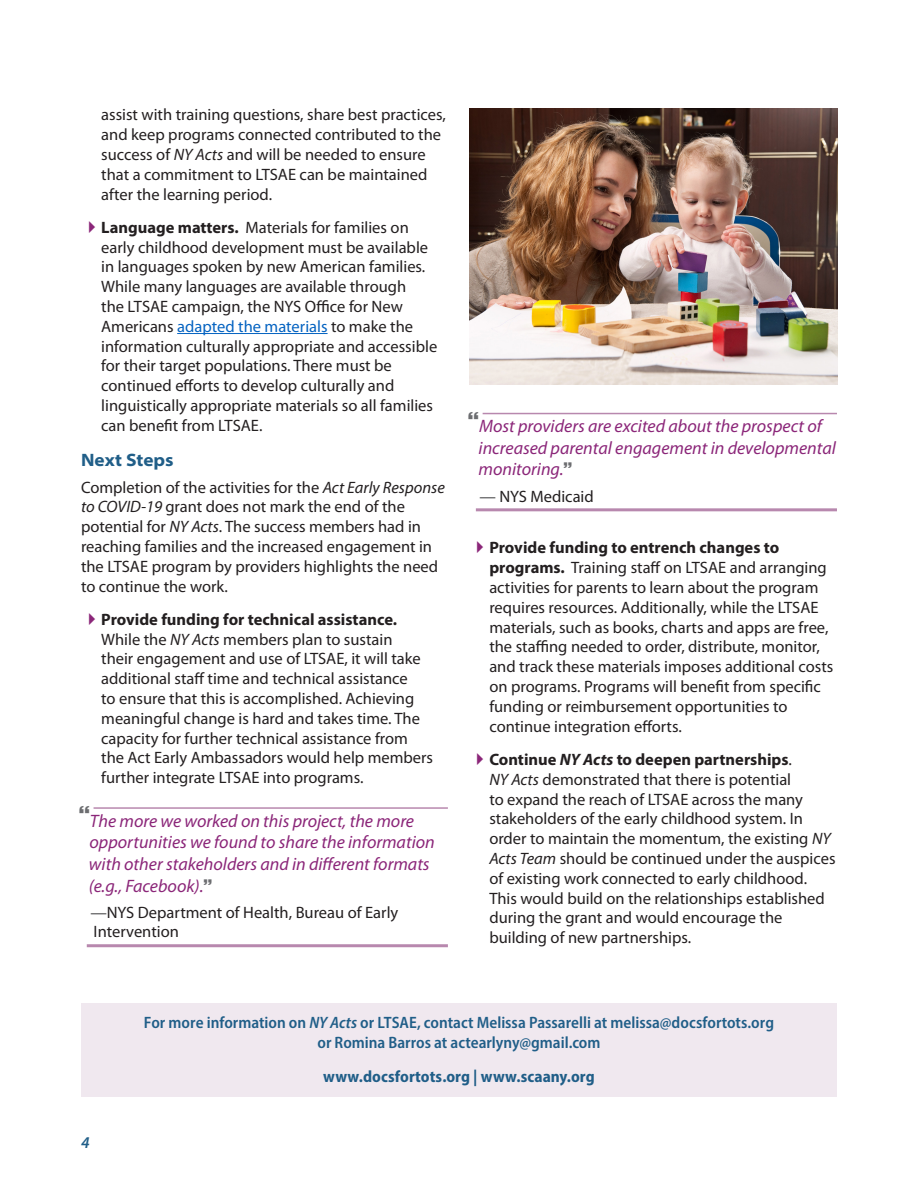
<style>
.page{position:relative;width:918px;height:1188px;background:#fff}
.page>*{position:absolute;margin:0;border:0;box-sizing:border-box;transform-origin:0 0}
.t1{font:italic 18px/21.6px "Myriad Pro";color:#8b2679}
.t2{font:700 semi-expanded 18px "Myriad Pro";color:#205e88}
.t3{font:16.5px/19.8px "Myriad Pro";color:#231f20}
.t4{font:600 semi-condensed 16.5px "Myriad Pro";color:#205e88}
.t5{font:700 semi-condensed 16.5px "Myriad Pro";letter-spacing:.005em;color:#205e88}
.t6{font:italic 600 16.5px "Myriad Pro";color:#205e88}
.s1{font-style:italic}
.s2{font-weight:700}
.s3{color:#0563c1}
.s4{color:#3e3e3f}
.s5{font-weight:700;font-style:italic}
</style>
<div class="page">
<hr style="left:94px;top:807px;width:354px;height:2px;background:#b888ae">
<hr style="left:87px;top:944px;width:361px;height:3px;background:#b888ae">
<hr style="left:483px;top:413px;width:354px;height:1px;background:#b888ae">
<hr style="left:476px;top:508px;width:361px;height:3px;background:#b888ae">
<img style="left:469px;top:109px;width:368px;height:275px">
<hr style="left:177px;top:333px;width:151px;height:1px;background:#0563c1">
<div style="left:81px;top:1003px;width:756px;height:93px;background:#f0e8ef"></div>
<p class="t3" style="left:101px;top:105px;width:346px">assist with training questions, share best practices, and keep programs connected contributed to the success of <span class="s1">NY Acts</span> and will be needed to ensure that a commitment to LTSAE can be maintained after the learning period.</p>
<p class="t3" style="left:101px;top:217px;width:338px"><span class="s2">Language matters.</span> Materials for families on early childhood development must be available in languages spoken by new American families.<br>While many languages are available through<br>the LTSAE campaign, the NYS Office for New Americans <span class="s3">adapted the materials</span> to make the information culturally appropriate and accessible for their target populations. There must be continued efforts to develop culturally and linguistically appropriate materials so all families can benefit from LTSAE.</p>
<p class="t2" style="left:81px;top:448px;width:94px">Next Steps</p>
<p class="t3" style="left:81px;top:477px;width:365px">Completion of the activities for the <span class="s1">Act Early Response to COVID-19</span> grant does not mark the end of the potential for <span class="s1">NY Acts</span>. The success members had in reaching families and the increased engagement in the LTSAE program by providers highlights the need to continue the work.</p>
<p class="t3" style="left:101px;top:609px;width:333px"><span class="s2">Provide funding for technical assistance.<br></span>While the <span class="s1">NY Acts</span> members plan to sustain<br>their engagement and use of LTSAE, it will take additional staff time and technical assistance<br>to ensure that this is accomplished. Achieving meaningful change is hard and takes time. The capacity for further technical assistance from the Act Early Ambassadors would help members further integrate LTSAE into programs.</p>
<p class="t1" style="left:89px;top:810px;width:348px">The more we worked on this project, the more opportunities we found to share the information with other stakeholders and in different formats (e.g., Facebook).</p>
<p class="t3" style="left:90px;top:902px;width:310px"><span class="s4">—</span>NYS Department of Health, Bureau of Early<br>Intervention</p>
<p class="t1" style="left:479px;top:415px;width:359px">Most providers are excited about the prospect of increased parental engagement in developmental monitoring.</p>
<p class="t3" style="left:479px;top:486px;width:116px"><span class="s4">—</span> NYS Medicaid</p>
<p class="t3" style="left:489px;top:538px;width:346px"><span class="s2">Provide funding to entrench changes to programs.</span> Training staff on LTSAE and arranging activities for parents to learn about the program requires resources. Additionally, while the LTSAE materials, such as books, charts and apps are free, the staffing needed to order, distribute, monitor, and track these materials imposes additional costs on programs. Programs will benefit from specific funding or reimbursement opportunities to continue integration efforts.</p>
<p class="t3" style="left:489px;top:749px;width:348px"><span class="s2">Continue</span> <span class="s5">NY Acts</span> <span class="s2">to deepen partnerships</span>.<br><span class="s1">NY Acts</span> demonstrated that there is potential<br>to expand the reach of LTSAE across the many stakeholders of the early childhood system. In order to maintain the momentum, the existing <span class="s1">NY Acts Team</span> should be continued under the auspices of existing work connected to early childhood.<br>This would build on the relationships established during the grant and would encourage the building of new partnerships.</p>
<p class="t6" style="left:81px;top:1132px;width:10px">4</p>
<p class="t4" style="left:144px;top:1013px;width:632px">For more information on <span class="s1">NY Acts</span> or LTSAE, contact Melissa Passarelli at melissa@docsfortots.org</p>
<p class="t4" style="left:317px;top:1032px;width:285px">or Romina Barros at actearlyny@gmail.com</p>
<p class="t5" style="left:323px;top:1065px;width:273px">www.docsfortots.org | www.scaany.org</p>
</div>
